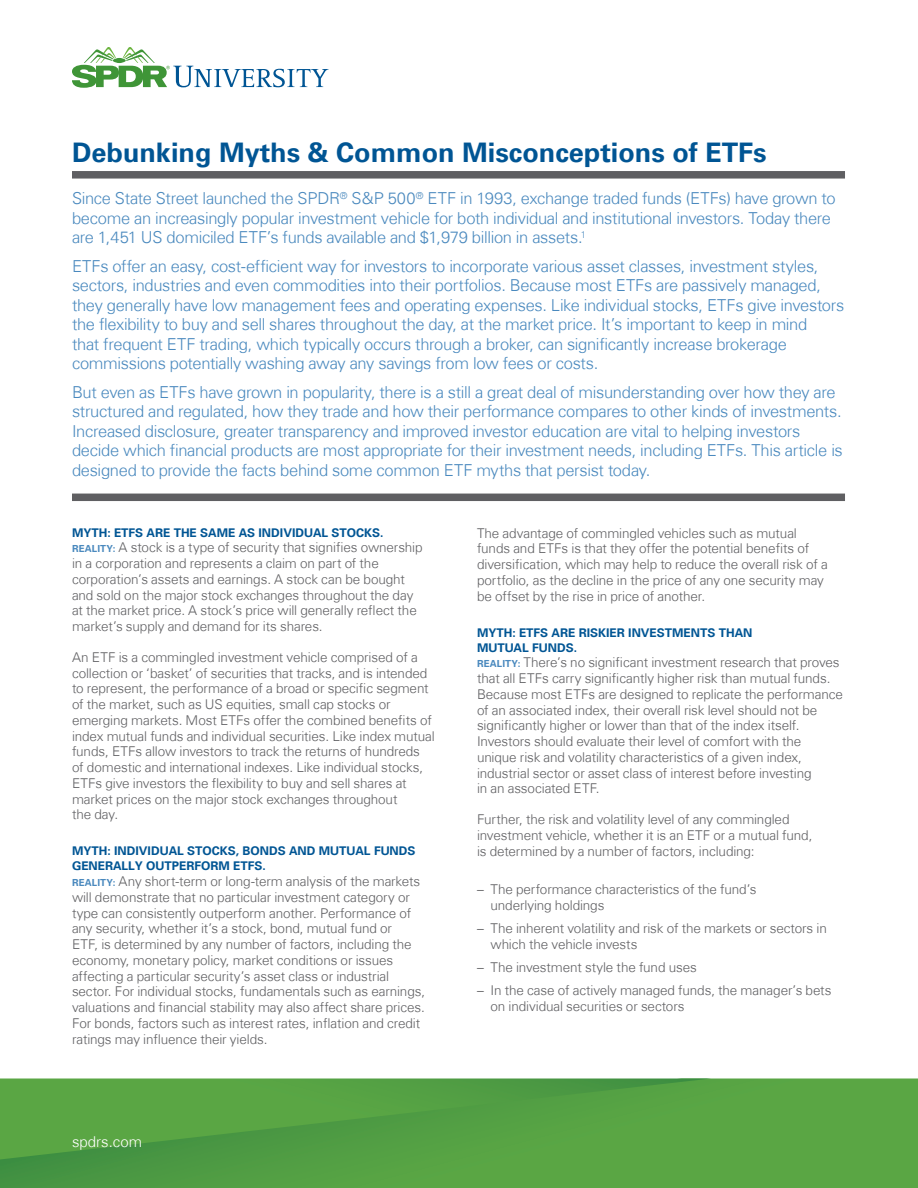
<style>
.page{position:relative;width:918px;height:1188px;background:#fff}
.page>*{position:absolute;margin:0;border:0;box-sizing:border-box;transform-origin:0 0}
.BODY_-_00_title_rule{font:700 27px "Univers Com 65";color:#005594}
.BODY_-_04_text_intro{font:300 16.5px/19.5px "Univers Com 45";letter-spacing:-.02em;color:#4a89be}
.t1{font:300 15px "Univers Com 45";color:#fff}
.BODY_-_04_text{font:300 13.5px/15.8px "Univers Com 45";letter-spacing:-.01em;color:#5f5f62}
.BODY_-_01_head2{font:700 12px/15px "Univers Com 65";color:#005594}
.s1{font-family:"Univers Com 65";font-weight:700;font-size:9.75px;color:#4a89be}
</style>
<div class="page">
<svg style="left:0;top:1078px;width:918px;height:110px"></svg>
<svg style="left:0;top:1078px;width:711px;height:83px"></svg>
<svg style="left:72px;top:47px;width:256px;height:41px"></svg>
<div style="left:72px;top:171px;width:773px;height:8px;background:#5f5f62"></div>
<div style="left:72px;top:494px;width:773px;height:7px;background:#5f5f62"></div>
<p class="BODY_-_00_title_rule" style="left:72px;top:136px;width:696px">Debunking Myths &amp; Common Misconceptions of ETFs</p>
<p class="BODY_-_04_text_intro" style="left:72px;top:188px;width:765px">Since State Street launched the SPDR<sup>®</sup> S&amp;P 500<sup>®</sup> ETF in 1993, exchange traded funds (ETFs) have grown to become an increasingly popular investment vehicle for both individual and institutional investors. Today there are 1,451 US domiciled ETF’s funds available and $1,979 billion in assets.<sup>1</sup></p>
<p class="BODY_-_04_text_intro" style="left:72px;top:256px;width:774px">ETFs offer an easy, cost-efficient way for investors to incorporate various asset classes, investment styles, sectors, industries and even commodities into their portfolios. Because most ETFs are passively managed, they generally have low management fees and operating expenses. Like individual stocks, ETFs give investors the flexibility to buy and sell shares throughout the day, at the market price. It’s important to keep in mind<br>that frequent ETF trading, which typically occurs through a broker, can significantly increase brokerage commissions potentially washing away any savings from low fees or costs.</p>
<p class="BODY_-_04_text_intro" style="left:72px;top:382px;width:772px">But even as ETFs have grown in popularity, there is a still a great deal of misunderstanding over how they are structured and regulated, how they trade and how their performance compares to other kinds of investments.<br>Increased disclosure, greater transparency and improved investor education are vital to helping investors decide which financial products are most appropriate for their investment needs, including ETFs. This article is designed to provide the facts behind some common ETF myths that persist today.</p>
<p class="BODY_-_01_head2" style="left:72px;top:525px;width:313px">MYTH: ETFS ARE THE SAME AS INDIVIDUAL STOCKS.</p>
<p class="BODY_-_04_text" style="left:72px;top:540px;width:352px"><span class="s1">REALITY:</span> A stock is a type of security that signifies ownership in a corporation and represents a claim on part of the corporation’s assets and earnings. A stock can be bought and sold on the major stock exchanges throughout the day at the market price. A stock’s price will generally reflect the market’s supply and demand for its shares.</p>
<p class="BODY_-_04_text" style="left:72px;top:649px;width:364px">An ETF is a commingled investment vehicle comprised of a collection or ‘basket’ of securities that tracks, and is intended to represent, the performance of a broad or specific segment of the market, such as US equities, small cap stocks or emerging markets. Most ETFs offer the combined benefits of index mutual funds and individual securities. Like index mutual funds, ETFs allow investors to track the returns of hundreds of domestic and international indexes. Like individual stocks, ETFs give investors the flexibility to buy and sell shares at market prices on the major stock exchanges throughout<br>the day.</p>
<p class="BODY_-_01_head2" style="left:72px;top:844px;width:345px">MYTH: INDIVIDUAL STOCKS, BONDS AND MUTUAL FUNDS<br>GENERALLY OUTPERFORM ETFS.</p>
<p class="BODY_-_04_text" style="left:72px;top:873px;width:355px"><span class="s1">REALITY:</span> Any short-term or long-term analysis of the markets will demonstrate that no particular investment category or type can consistently outperform another. Performance of any security, whether it’s a stock, bond, mutual fund or<br>ETF, is determined by any number of factors, including the economy, monetary policy, market conditions or issues affecting a particular security’s asset class or industrial sector. For individual stocks, fundamentals such as earnings, valuations and financial stability may also affect share prices.<br>For bonds, factors such as interest rates, inflation and credit ratings may influence their yields.</p>
<p class="t1" style="left:72px;top:1133px;width:72px">spdrs.com</p>
<p class="BODY_-_04_text" style="left:477px;top:525px;width:352px">The advantage of commingled vehicles such as mutual funds and ETFs is that they offer the potential benefits of diversification, which may help to reduce the overall risk of a portfolio, as the decline in the price of any one security may be offset by the rise in price of another.</p>
<p class="BODY_-_01_head2" style="left:477px;top:625px;width:277px">MYTH: ETFS ARE RISKIER INVESTMENTS THAN<br>MUTUAL FUNDS.</p>
<p class="BODY_-_04_text" style="left:477px;top:655px;width:367px"><span class="s1">REALITY:</span> There’s no significant investment research that proves that all ETFs carry significantly higher risk than mutual funds.<br>Because most ETFs are designed to replicate the performance of an associated index, their overall risk level should not be significantly higher or lower than that of the index itself.<br>Investors should evaluate their level of comfort with the unique risk and volatility characteristics of a given index, industrial sector or asset class of interest before investing<br>in an associated ETF.</p>
<p class="BODY_-_04_text" style="left:477px;top:811px;width:337px">Further, the risk and volatility level of any commingled investment vehicle, whether it is an ETF or a mutual fund, is determined by a number of factors, including:</p>
<p class="BODY_-_04_text" style="left:490px;top:881px;width:268px;text-indent:-14px">– The performance characteristics of the fund’s underlying holdings</p>
<p class="BODY_-_04_text" style="left:490px;top:920px;width:338px;text-indent:-14px">– The inherent volatility and risk of the markets or sectors in which the vehicle invests</p>
<p class="BODY_-_04_text" style="left:477px;top:959px;width:221px">– The investment style the fund uses</p>
<p class="BODY_-_04_text" style="left:490px;top:982px;width:342px;text-indent:-14px">– In the case of actively managed funds, the manager’s bets on individual securities or sectors</p>
</div>
